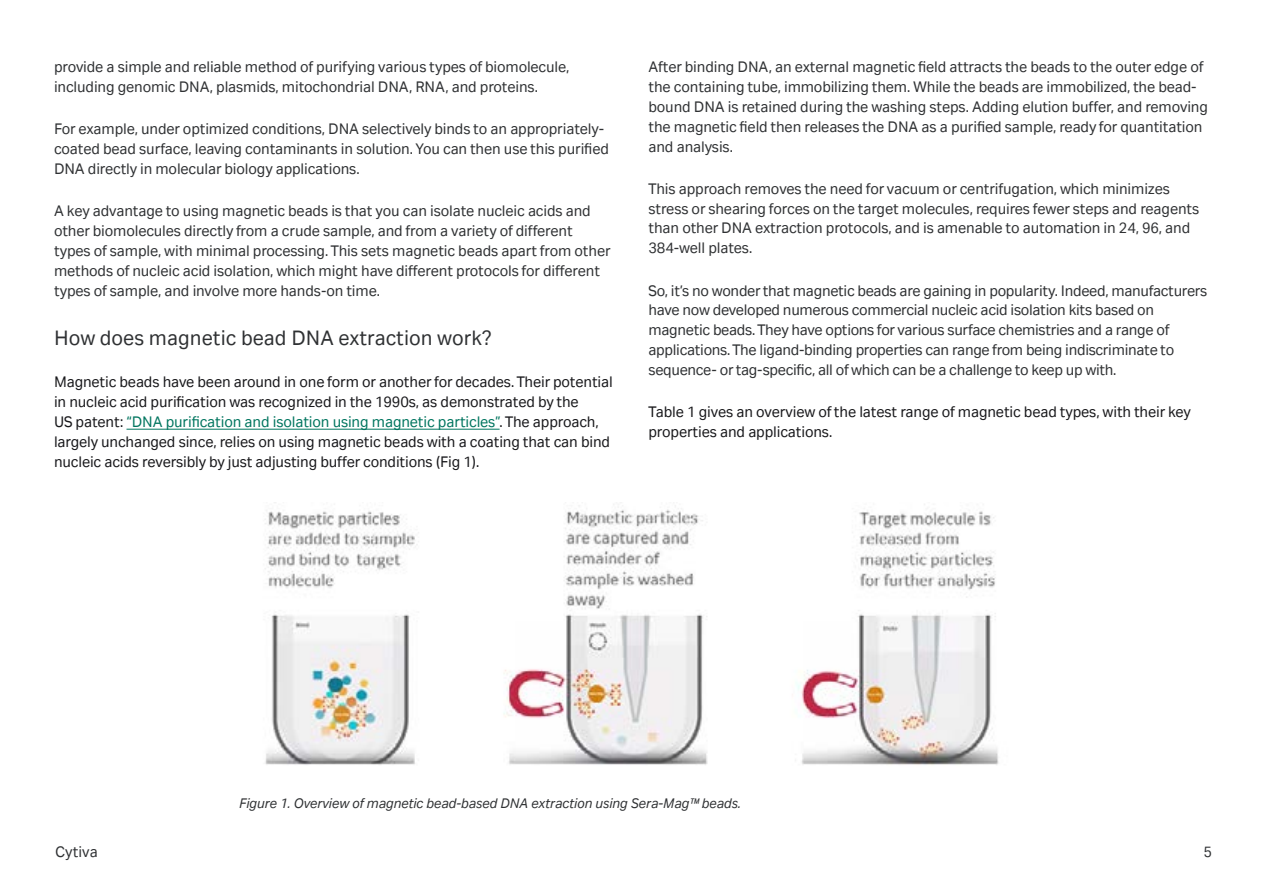
<style>
.page{position:relative;width:1263px;height:893px;background:#fff}
.page>*{position:absolute;margin:0;border:0;box-sizing:border-box;transform-origin:0 0}
.t1{font:22.5px "Cytiva Aktiv App";color:#2f3133}
.t2{font:16.5px/19.8px "Cytiva Aktiv App";letter-spacing:-.01em;color:#2f3133}
.t3{font:16.5px/19.8px "Cytiva Aktiv App";letter-spacing:-.01em;color:#18181b}
.t4{font:italic 15px "Cytiva Aktiv App";letter-spacing:-.01em;color:#2f3133}
.s1{color:#00755f}
</style>
<div class="page">
<hr style="left:126px;top:429px;width:374px;height:1px;background:#00755f">
<img style="left:265px;top:504px;width:734px;height:261px">
<p class="t2" style="left:54px;top:57px;width:517px">provide a simple and reliable method of purifying various types of biomolecule, including genomic DNA, plasmids, mitochondrial DNA, RNA, and proteins.</p>
<p class="t2" style="left:54px;top:119px;width:556px">For example, under optimized conditions, DNA selectively binds to an appropriately&shy;coated bead surface, leaving contaminants in solution. You can then use this purified<br>DNA directly in molecular biology applications.</p>
<p class="t2" style="left:54px;top:201px;width:558px">A key advantage to using magnetic beads is that you can isolate nucleic acids and other biomolecules directly from a crude sample, and from a variety of different types of sample, with minimal processing. This sets magnetic beads apart from other methods of nucleic acid isolation, which might have different protocols for different types of sample, and involve more hands-on time.</p>
<h1 class="t1" style="left:54px;top:326px;width:439px">How does magnetic bead DNA extraction work?</h1>
<p class="t3" style="left:54px;top:372px;width:560px">Magnetic beads have been around in one form or another for decades. Their potential in nucleic acid purification was recognized in the 1990s, as demonstrated by the<br>US patent: <span class="s1">“DNA purification and isolation using magnetic particles”</span>. The approach, largely unchanged since, relies on using magnetic beads with a coating that can bind nucleic acids reversibly by just adjusting buffer conditions (Fig 1).</p>
<p class="t2" style="left:648px;top:57px;width:561px">After binding DNA, an external magnetic field attracts the beads to the outer edge of the containing tube, immobilizing them. While the beads are immobilized, the bead&shy;bound DNA is retained during the washing steps. Adding elution buffer, and removing the magnetic field then releases the DNA as a purified sample, ready for quantitation and analysis.</p>
<p class="t2" style="left:648px;top:179px;width:552px">This approach removes the need for vacuum or centrifugation, which minimizes stress or shearing forces on the target molecules, requires fewer steps and reagents than other DNA extraction protocols, and is amenable to automation in 24, 96, and 384-well plates.</p>
<p class="t2" style="left:648px;top:280px;width:560px">So, it’s no wonder that magnetic beads are gaining in popularity. Indeed, manufacturers have now developed numerous commercial nucleic acid isolation kits based on magnetic beads. They have options for various surface chemistries and a range of applications. The ligand-binding properties can range from being indiscriminate to sequence- or tag-specific, all of which can be a challenge to keep up with.</p>
<p class="t3" style="left:648px;top:402px;width:544px">Table 1 gives an overview of the latest range of magnetic bead types, with their key properties and applications.</p>
<p class="t4" style="left:239px;top:795px;width:503px">Figure 1. Overview of magnetic bead-based DNA extraction using Sera-Mag™ beads.</p>
<p class="t2" style="left:55px;top:842px;width:44px">Cytiva</p>
<p class="t2" style="left:1203px;top:842px;width:10px">5</p>
</div>
